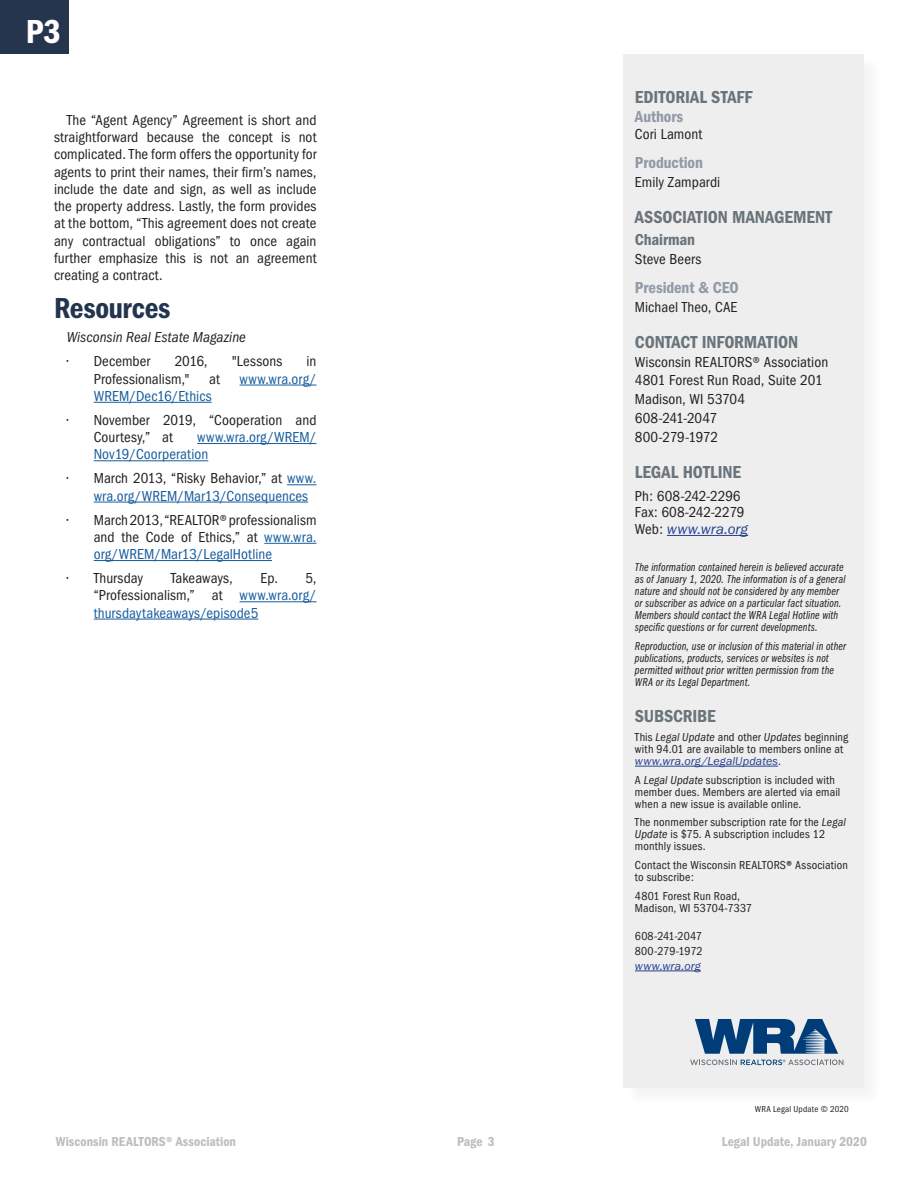
<style>
.page{position:relative;width:918px;height:1188px;background:#fff}
.page>*{position:absolute;margin:0;border:0;box-sizing:border-box;transform-origin:0 0}
.Article_Call_Out{font:600 condensed 34.5px "Franklin Gothic";color:#fff}
.Legal_Update-Title{font:600 condensed 30px "Franklin Gothic";letter-spacing:-.01em;color:#22344e}
.t1{font:600 condensed 18px "Franklin Gothic";letter-spacing:-.005em;color:#6a747b}
.t2{font:600 condensed 16.5px "Franklin Gothic";letter-spacing:-.005em;color:#9299a7}
.t3{font:600 condensed 16.5px "Franklin Gothic";letter-spacing:-.01em;color:#6a747b}
.Legal_Update-Body{font:condensed 15px/17.2px "Franklin Gothic";letter-spacing:.005em;color:#231f20}
.t4{font:condensed 15px/17.2px "Franklin Gothic";letter-spacing:.005em;color:#175d9e}
.Legal_Update-Body-2{font:italic condensed 15px "Franklin Gothic";color:#231f20}
.t5{font:600 condensed 13.5px "Franklin Gothic";color:#bcbdc0}
.t6{font:12px/12px "Franklin Gothic Book Cmpr Ital";letter-spacing:.01em;color:#231f20}
.t7{font:condensed 12px/12px "Franklin Gothic";letter-spacing:.015em;color:#231f20}
.t8{font:italic 12px "Franklin Gothic";letter-spacing:.015em;color:#253f8e}
.t9{font:condensed 9px "Franklin Gothic";letter-spacing:.025em;color:#231f20}
.s1{color:#231f20}
.s2{color:#175d9e}
.s3{font-style:italic;font-stretch:normal;color:#253f8e}
.s4{font-style:italic}
.s5{font-weight:600}
</style>
<div class="page">
<div style="left:626px;top:56px;width:257px;height:1050px;background:#f8f7f8"></div>
<div style="left:623px;top:54px;width:241px;height:1033px;background:#eeeeef"></div>
<hr style="left:667px;top:535px;width:81px;height:1px;background:#253f8e">
<hr style="left:635px;top:766px;width:143px;height:1px;background:#253f8e">
<hr style="left:635px;top:971px;width:66px;height:1px;background:#253f8e">
<svg style="left:695px;top:1019px;width:143px;height:35px"></svg>
<svg style="left:690px;top:1060px;width:153px;height:5px"></svg>
<div style="left:0;top:0;width:69px;height:54px;background:#26354e"></div>
<hr style="left:240px;top:385px;width:76px;height:1px;background:#175d9e">
<hr style="left:94px;top:402px;width:118px;height:1px;background:#175d9e">
<hr style="left:197px;top:443px;width:120px;height:1px;background:#175d9e">
<hr style="left:94px;top:460px;width:114px;height:1px;background:#175d9e">
<hr style="left:287px;top:484px;width:30px;height:1px;background:#175d9e">
<hr style="left:94px;top:502px;width:214px;height:1px;background:#175d9e">
<hr style="left:264px;top:543px;width:53px;height:1px;background:#175d9e">
<hr style="left:94px;top:560px;width:178px;height:1px;background:#175d9e">
<hr style="left:240px;top:601px;width:76px;height:1px;background:#175d9e">
<hr style="left:94px;top:619px;width:164px;height:1px;background:#175d9e">
<p class="Article_Call_Out" style="left:26px;top:12px;width:37px">P3</p>
<p class="Legal_Update-Body" style="left:54px;top:111px;width:264px;text-align:justify;text-indent:13px">The “Agent Agency” Agreement is short and straightforward because the concept is not complicated. The form offers the opportunity for agents to print their names, their firm’s names, include the date and sign, as well as include the property address. Lastly, the form provides at the bottom, “This agreement does not create any contractual obligations” to once again further emphasize this is not an agreement creating a contract.</p>
<p class="Legal_Update-Title" style="left:54px;top:291px;width:118px">Resources</p>
<p class="Legal_Update-Body-2" style="left:67px;top:329px;width:181px">Wisconsin Real Estate Magazine</p>
<p class="Legal_Update-Body" style="left:67px;top:353px;width:85px">• December</p>
<p class="Legal_Update-Body" style="left:175px;top:353px;width:34px">2016,</p>
<p class="Legal_Update-Body" style="left:232px;top:353px;width:52px">"Lessons</p>
<p class="Legal_Update-Body" style="left:307px;top:353px;width:11px">in</p>
<p class="Legal_Update-Body" style="left:94px;top:370px;width:97px">Professionalism,"</p>
<p class="Legal_Update-Body" style="left:209px;top:370px;width:12px">at</p>
<p class="t4" style="left:240px;top:370px;width:78px">www.wra.org/</p>
<p class="t4" style="left:94px;top:387px;width:120px">WREM/Dec16/Ethics</p>
<p class="Legal_Update-Body" style="left:94px;top:411px;width:224px;text-indent:-27px">• November 2019, “Cooperation and<br>Courtesy,” at</p>
<p class="t4" style="left:94px;top:429px;width:224px;text-indent:103px">www.wra.org/WREM/<br>Nov19/Coorperation</p>
<p class="t4" style="left:94px;top:470px;width:224px;text-indent:-27px"><span class="s1">• March 2013, “Risky Behavior,” at</span> www. wra.org/WREM/Mar13/Consequences</p>
<p class="Legal_Update-Body" style="left:94px;top:511px;width:224px;text-align:justify;text-indent:-27px">• March 2013, “REALTOR® professionalism and the Code of Ethics,” at <span class="s2">www.wra. org/WREM/Mar13/LegalHotline</span></p>
<p class="Legal_Update-Body" style="left:67px;top:570px;width:78px">• Thursday</p>
<p class="Legal_Update-Body" style="left:171px;top:570px;width:64px">Takeaways,</p>
<p class="t4" style="left:94px;top:570px;width:224px;text-align:justify;text-indent:167px"><span class="s1">Ep. 5, “Professionalism,” at</span> www.wra.org/ thursdaytakeaways/episode5</p>
<p class="t1" style="left:635px;top:87px;width:119px">EDITORIAL STAFF</p>
<p class="t2" style="left:635px;top:107px;width:50px">Authors</p>
<p class="Legal_Update-Body" style="left:635px;top:125px;width:69px">Cori Lamont</p>
<p class="t2" style="left:635px;top:153px;width:70px">Production</p>
<p class="Legal_Update-Body" style="left:635px;top:173px;width:87px">Emily Zampardi</p>
<p class="t1" style="left:635px;top:206px;width:199px">ASSOCIATION MANAGEMENT</p>
<p class="t3" style="left:635px;top:230px;width:62px">Chairman</p>
<p class="Legal_Update-Body" style="left:635px;top:250px;width:68px">Steve Beers</p>
<p class="t2" style="left:635px;top:278px;width:105px">President &amp; CEO</p>
<p class="Legal_Update-Body" style="left:635px;top:298px;width:104px">Michael Theo, CAE</p>
<p class="t1" style="left:635px;top:332px;width:165px">CONTACT INFORMATION</p>
<p class="Legal_Update-Body" style="left:635px;top:352px;width:195px;line-height:18.8px">Wisconsin REALTORS® Association<br>4801 Forest Run Road, Suite 201<br>Madison, WI 53704<br>608-241-2047<br>800-279-1972</p>
<p class="t1" style="left:635px;top:461px;width:108px">LEGAL HOTLINE</p>
<p class="Legal_Update-Body" style="left:635px;top:488px;width:115px;line-height:16.5px">Ph: 608-242-2296<br>Fax: 608-242-2279<br>Web: <span class="s3">www.wra.org</span></p>
<p class="t6" style="left:635px;top:562px;width:212px">The information contained herein is believed accurate as of January 1, 2020. The information is of a general nature and should not be considered by any member or subscriber as advice on a particular fact situation.<br>Members should contact the WRA Legal Hotline with specific questions or for current developments.</p>
<p class="t6" style="left:635px;top:640px;width:213px">Reproduction, use or inclusion of this material in other publications, products, services or websites is not permitted without prior written permission from the WRA or its Legal Department.</p>
<p class="t1" style="left:635px;top:706px;width:82px">SUBSCRIBE</p>
<p class="t7" style="left:635px;top:731px;width:215px">This <span class="s4">Legal Update</span> and other <span class="s4">Updates</span> beginning with 94.01 are available to members online at <span class="s3">www.wra.org/LegalUpdates</span>.</p>
<p class="t7" style="left:635px;top:774px;width:207px">A <span class="s4">Legal Update</span> subscription is included with member dues. Members are alerted via email when a new issue is available online.</p>
<p class="t7" style="left:635px;top:817px;width:212px">The nonmember subscription rate for the <span class="s4">Legal<br>Update</span> is $75. A subscription includes 12 monthly issues.</p>
<p class="t7" style="left:635px;top:859px;width:214px">Contact the Wisconsin REALTORS<span class="s5">®</span> Association to subscribe:</p>
<p class="t7" style="left:635px;top:890px;width:119px">4801 Forest Run Road,<br>Madison, WI 53704-7337</p>
<p class="t7" style="left:635px;top:928px;width:69px;line-height:15.8px">608-241-2047<br>800-279-1972</p>
<p class="t8" style="left:635px;top:959px;width:68px">www.wra.org</p>
<p class="t9" style="left:755px;top:1104px;width:95px">WRA Legal Update © 2020</p>
<p class="t5" style="left:56px;top:1133px;width:182px">Wisconsin REALTORS® Association</p>
<p class="t5" style="left:457px;top:1133px;width:39px">Page 3</p>
<p class="t5" style="left:722px;top:1133px;width:147px">Legal Update, January 2020</p>
</div>
